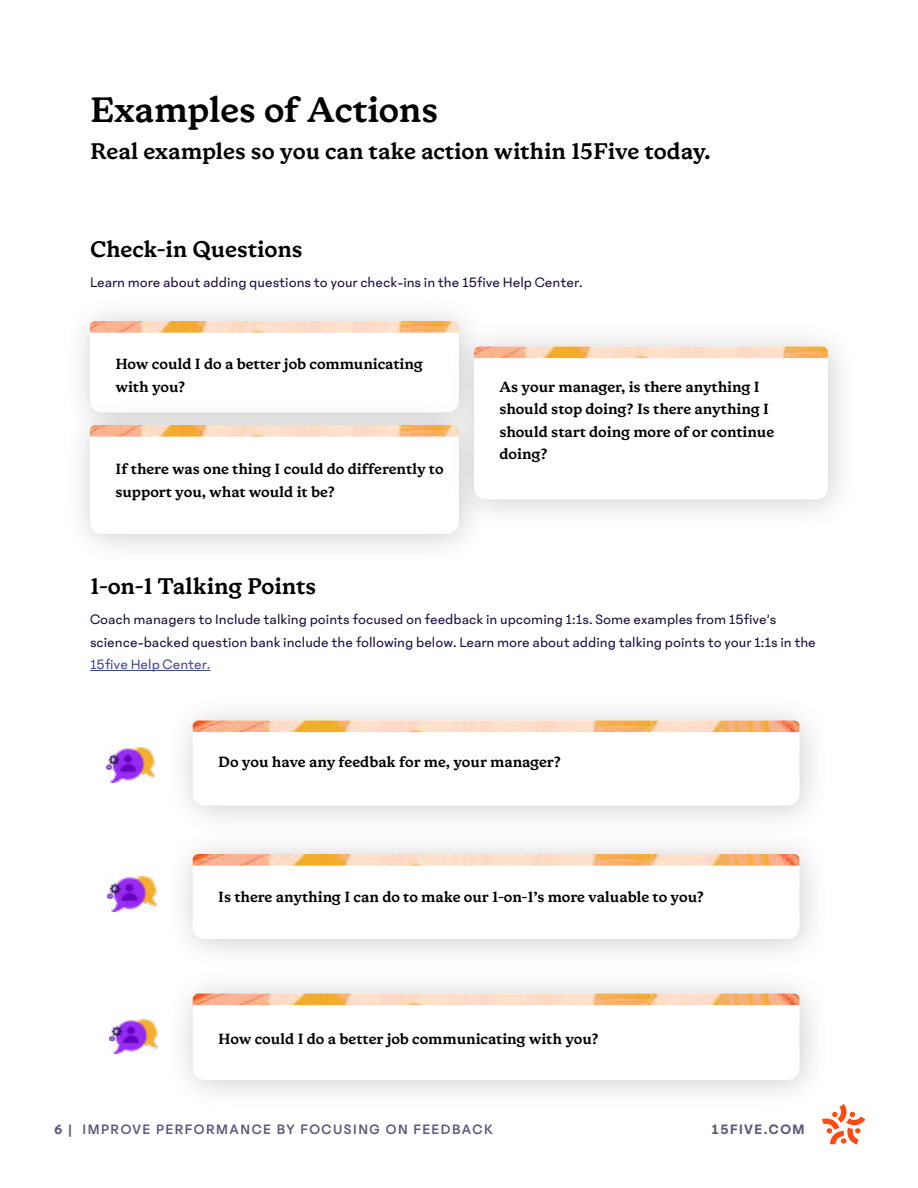
<style>
.page{position:relative;width:918px;height:1188px;background:#fff}
.page>*{position:absolute;margin:0;border:0;box-sizing:border-box;transform-origin:0 0}
.t1{font:600 37.5px "Cornbread Honey";color:#000}
.t2{font:600 24px "Cornbread Honey";color:#000}
.t3{font:600 15.75px/22.5px "Cornbread Honey";letter-spacing:-.005em;color:#000}
.t4{font:15px/22.5px "Phantom Sans";color:#1c0d40}
.t5{font:500 15px "Phantom Sans";letter-spacing:.1em;color:#5f5779}
.t6{font:15px "Phantom Sans";color:#3d4a9f}
.t7{font:600 15px "Phantom Sans";letter-spacing:.1em;color:#5f5779}
.s1{font-weight:600}
</style>
<div class="page">
<svg style="left:822px;top:1104px;width:43px;height:40px"></svg>
<div style="left:63px;top:294px;width:427px;height:150px;background:#000;opacity:.2"></div>
<div style="left:90px;top:321px;width:369px;height:91px;background:#fff;border-radius:12px"></div>
<img style="left:90px;top:321px;width:357px;height:12px">
<div style="left:63px;top:398px;width:427px;height:168px;background:#000;opacity:.2"></div>
<div style="left:90px;top:425px;width:369px;height:109px;background:#fff;border-radius:12px"></div>
<img style="left:90px;top:425px;width:357px;height:12px">
<div style="left:447px;top:320px;width:412px;height:211px;background:#000;opacity:.2"></div>
<div style="left:474px;top:347px;width:354px;height:152px;background:#fff;border-radius:12px"></div>
<img style="left:474px;top:346px;width:354px;height:12px">
<div style="left:166px;top:694px;width:666px;height:144px;background:#000;opacity:.2"></div>
<div style="left:193px;top:721px;width:607px;height:85px;background:#fff;border-radius:12px"></div>
<img style="left:193px;top:720px;width:607px;height:12px">
<hr style="left:90px;top:670px;width:120px;height:1px;background:#3d4a9f">
<div style="left:166px;top:827px;width:666px;height:144px;background:#000;opacity:.2"></div>
<div style="left:193px;top:854px;width:607px;height:85px;background:#fff;border-radius:12px"></div>
<img style="left:193px;top:854px;width:607px;height:12px">
<div style="left:166px;top:967px;width:666px;height:145px;background:#000;opacity:.2"></div>
<div style="left:193px;top:994px;width:607px;height:86px;background:#fff;border-radius:12px"></div>
<img style="left:193px;top:993px;width:607px;height:12px">
<img style="left:107px;top:747px;width:48px;height:35px">
<img style="left:108px;top:877px;width:48px;height:34px">
<img style="left:109px;top:1019px;width:49px;height:35px">
<h1 class="t1" style="left:90px;top:87px;width:350px">Examples of Actions</h1>
<h2 class="t2" style="left:90px;top:137px;width:622px">Real examples so you can take action within 15Five today.</h2>
<h2 class="t2" style="left:90px;top:234px;width:214px">Check-in Questions</h2>
<p class="t4" style="left:90px;top:270px;width:494px">Learn more about adding questions to your check-ins in the 15five Help Center.</p>
<p class="t3" style="left:116px;top:354px;width:309px">How could I do a better job communicating with you?</p>
<p class="t3" style="left:116px;top:459px;width:330px">If there was one thing I could do differently to support you, what would it be?</p>
<p class="t3" style="left:500px;top:376px;width:276px">As your manager, is there anything I should stop doing? Is there anything I should start doing more of or continue doing?</p>
<h2 class="t2" style="left:90px;top:572px;width:228px">1-on-1 Talking Points</h2>
<p class="t4" style="left:90px;top:608px;width:727px">Coach managers to Include talking points focused on feedback in upcoming 1:1s. Some examples from 15five’s science-backed question bank include the following below. Learn more about adding talking points to your 1:1s in the</p>
<p class="t6" style="left:90px;top:656px;width:122px">15five Help Center.</p>
<p class="t3" style="left:218px;top:751px;width:344px">Do you have any feedbak for me, your manager?</p>
<p class="t3" style="left:218px;top:886px;width:487px">Is there anything I can do to make our 1-on-1’s more valuable to you?</p>
<p class="t3" style="left:218px;top:1029px;width:382px">How could I do a better job communicating with you?</p>
<p class="t5" style="left:54px;top:1121px;width:440px"><span class="s1">6</span> | IMPROVE PERFORMANCE BY FOCUSING ON FEEDBACK</p>
<p class="t7" style="left:712px;top:1121px;width:94px">15FIVE.COM</p>
</div>
